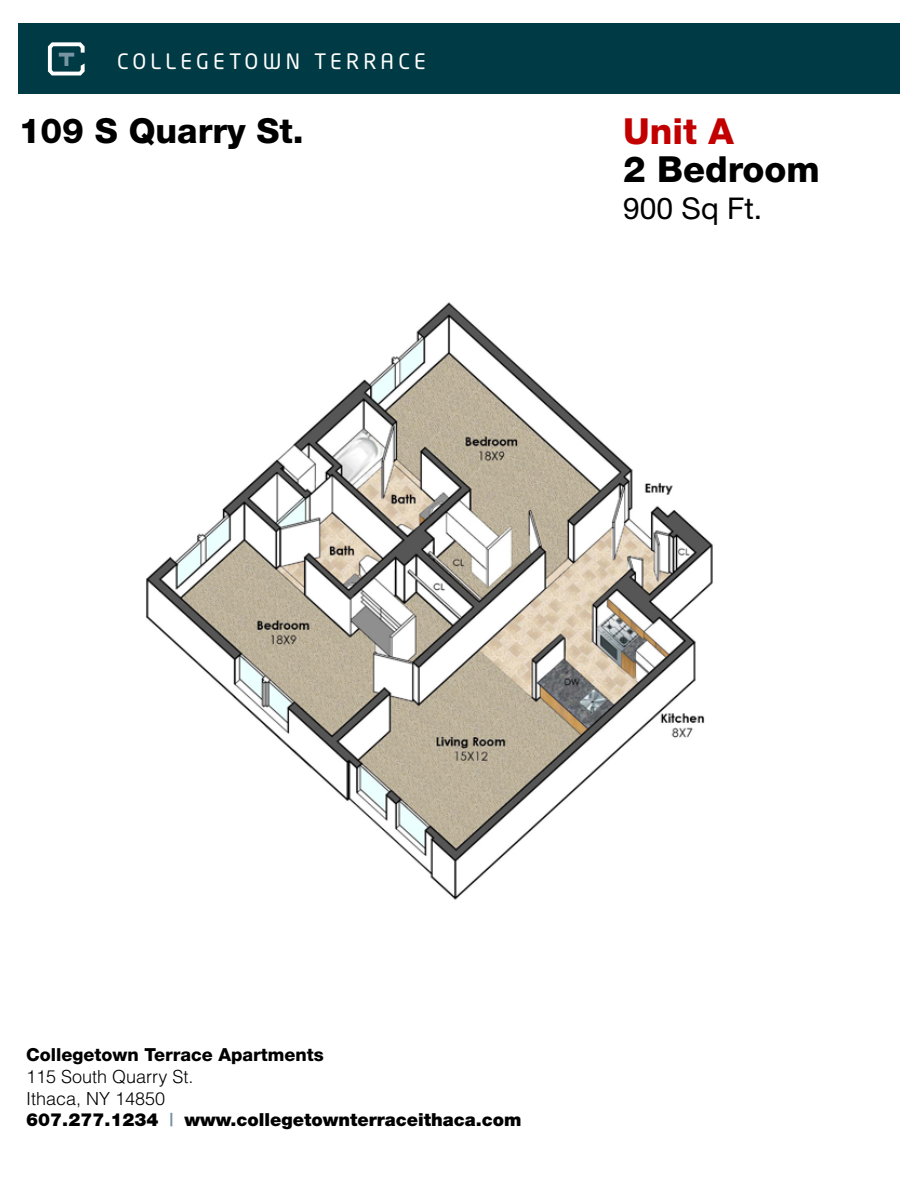
<style>
.page{position:relative;width:918px;height:1188px;background:#fff}
.page>*{position:absolute;margin:0;border:0;box-sizing:border-box;transform-origin:0 0}
.t1{font:800 36px "Helvetica Neue";color:#000}
.t2{font:800 36px "Helvetica Neue";color:#c20000}
.t3{font:800 34.5px "Helvetica Neue";color:#000}
.t4{font:30px "Helvetica Neue";color:#000}
.t5{font:21px "Neo Tech Alt";letter-spacing:.2em;color:#fff}
.t6{font:900 18px "Helvetica Neue";color:#000}
.t7{font:300 18px/21.6px "Helvetica";color:#000}
.t8{font:800 18px "Helvetica Neue";color:#000}
.s1{font-weight:700;color:#7894a2}
</style>
<div class="page">
<img style="left:146px;top:302px;width:567px;height:598px">
<div style="left:18px;top:24px;width:882px;height:70px;background:#003a44"></div>
<svg style="left:48px;top:42px;width:37px;height:33px"></svg>
<p class="t5" style="left:117px;top:49px;width:310px">COLLEGETOWN TERRACE</p>
<h2 class="t3" style="left:19px;top:110px;width:287px">109 S Quarry St.</h2>
<h1 class="t2" style="left:623px;top:110px;width:112px">Unit A</h1>
<h1 class="t1" style="left:623px;top:147px;width:198px">2 Bedroom</h1>
<h3 class="t4" style="left:623px;top:191px;width:140px">900 Sq Ft.</h3>
<p class="t8" style="left:26px;top:1044px;width:299px">Collegetown Terrace Apartments</p>
<p class="t7" style="left:26px;top:1065px;width:169px">115 South Quarry St.<br>Ithaca, NY 14850</p>
<p class="t6" style="left:26px;top:1109px;width:497px">607.277.1234 <span class="s1">|</span> www.collegetownterraceithaca.com</p>
</div>
